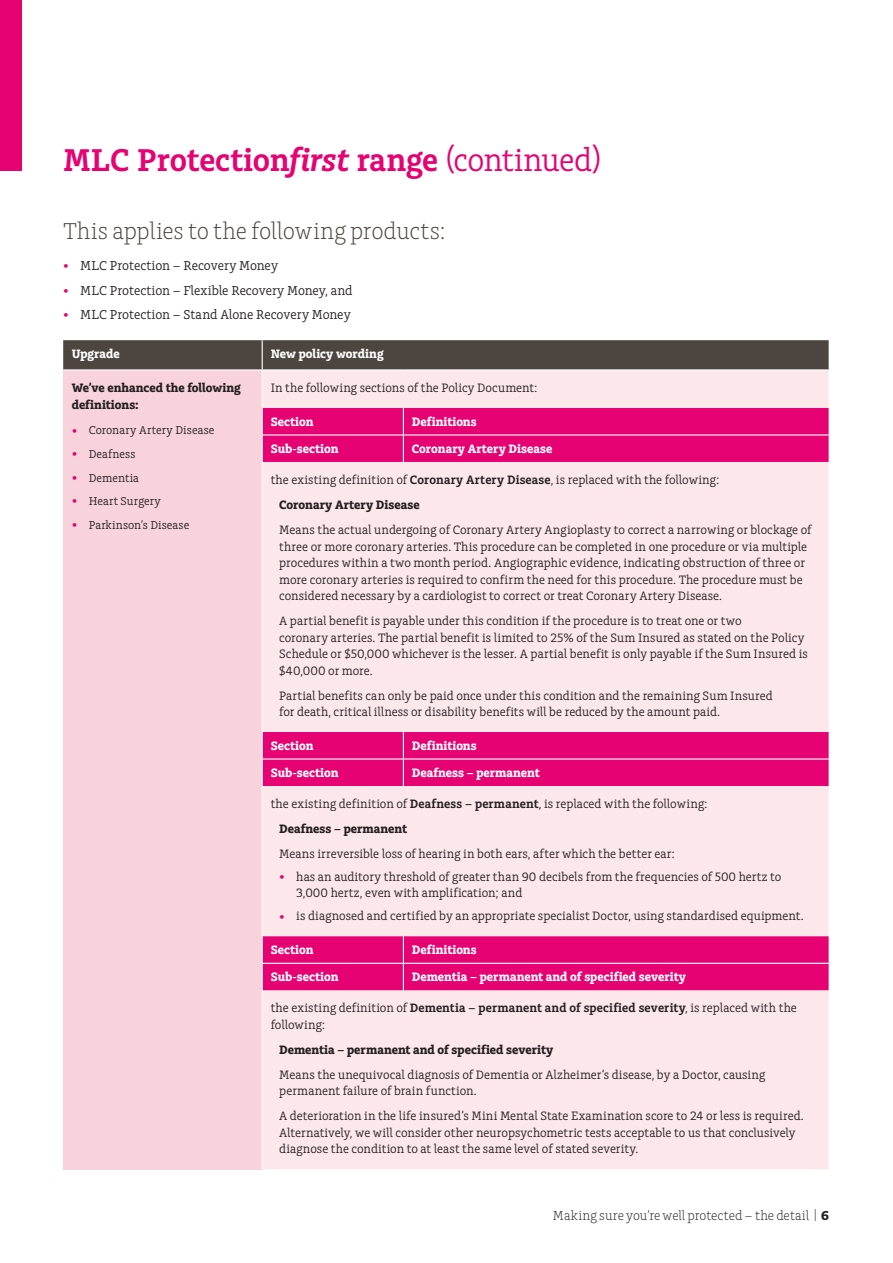
<style>
.page{position:relative;width:893px;height:1263px;background:#fff}
.page>*{position:absolute;margin:0;border:0;box-sizing:border-box;transform-origin:0 0}
.t1{font:600 33px "Charlie Std";letter-spacing:-.005em;color:#e60272}
.t2{font:300 24px "Charlie Std";letter-spacing:-.01em;color:#4d453f}
.t3{font:13.5px "Charlie Std";letter-spacing:-.005em;color:#231f20}
.t4{font:300 13.5px "Charlie Std";color:#231f20}
.t5{font:12.75px/16.5px "Charlie Std";color:#231f20}
.t6{font:700 12.75px "Charlie Std";color:#fff}
.t7{font:700 12.75px/16.5px "Charlie Std";color:#231f20}
.t8{font:12px "Charlie Std";letter-spacing:.005em;color:#231f20}
.s1{font-style:italic}
.s2{font-weight:400}
.s3{font-size:18px;color:#e60272}
.s4{font-weight:600}
.s5{font-weight:700}
</style>
<div class="page">
<div style="left:0;top:0;width:21px;height:171px;background:#e60272"></div>
<div style="left:63px;top:370px;width:199px;height:799px;background:#f8d3db"></div>
<div style="left:263px;top:370px;width:566px;height:799px;background:#fce7eb"></div>
<svg style="left:263px;top:408px;width:566px;height:582px;background:#f7b5d0"></svg>
<div style="left:63px;top:340px;width:766px;height:29px;background:#4d453f"></div>
<svg style="left:262px;top:408px;width:1px;height:54px"></svg>
<svg style="left:262px;top:732px;width:1px;height:54px"></svg>
<svg style="left:262px;top:936px;width:1px;height:54px"></svg>
<svg style="left:403px;top:408px;width:1px;height:54px"></svg>
<svg style="left:403px;top:732px;width:1px;height:54px"></svg>
<div style="left:403px;top:936px;width:426px;height:54px;background:#e60272"></div>
<hr style="left:262px;top:434px;width:141px;height:1px;background:#fff">
<hr style="left:403px;top:434px;width:426px;height:1px;background:#fff">
<hr style="left:262px;top:758px;width:141px;height:1px;background:#fff">
<hr style="left:262px;top:963px;width:141px;height:1px;background:#fff">
<hr style="left:403px;top:758px;width:426px;height:1px;background:#fff">
<hr style="left:403px;top:963px;width:426px;height:1px;background:#fff">
<h1 class="t1" style="left:63px;top:141px;width:540px">MLC Protection<span class="s1">first</span> range <span class="s2">(continued)</span></h1>
<h2 class="t2" style="left:63px;top:218px;width:384px">This applies to the following products:</h2>
<p class="t3" style="left:63px;top:258px;width:216px"><span class="s3">•</span> MLC Protection – Recovery Money</p>
<p class="t3" style="left:63px;top:282px;width:291px"><span class="s3">•</span> MLC Protection – Flexible Recovery Money, and</p>
<p class="t3" style="left:63px;top:307px;width:289px"><span class="s3">•</span> MLC Protection – Stand Alone Recovery Money</p>
<p class="t6" style="left:63px;top:346px;width:58px"><sup>•</sup> Upgrade</p>
<p class="t6" style="left:271px;top:346px;width:114px">New policy wording</p>
<p class="t7" style="left:72px;top:380px;width:171px">We’ve enhanced the following definitions:</p>
<p class="t8" style="left:72px;top:423px;width:144px"><span class="s3">•</span> Coronary Artery Disease</p>
<p class="t8" style="left:72px;top:447px;width:65px"><span class="s3">•</span> Deafness</p>
<p class="t8" style="left:72px;top:471px;width:69px"><span class="s3">•</span> Dementia</p>
<p class="t8" style="left:72px;top:494px;width:91px"><span class="s3">•</span> Heart Surgery</p>
<p class="t8" style="left:72px;top:518px;width:119px"><span class="s3">•</span> Parkinson’s Disease</p>
<p class="t5" style="left:271px;top:380px;width:269px">In the following sections of the Policy Document:</p>
<p class="t6" style="left:271px;top:414px;width:44px">Section</p>
<p class="t6" style="left:412px;top:414px;width:66px">Definitions</p>
<p class="t6" style="left:271px;top:441px;width:69px">Sub-section</p>
<p class="t6" style="left:412px;top:441px;width:142px">Coronary Artery Disease</p>
<p class="t5" style="left:279px;top:467px;width:442px;line-height:25px;text-indent:-9px">the existing definition of <span class="s4">Coronary Artery Disease</span>, is replaced with the following:<br><span class="s5">Coronary Artery Disease</span></p>
<p class="t5" style="left:279px;top:522px;width:534px">Means the actual undergoing of Coronary Artery Angioplasty to correct a narrowing or blockage of three or more coronary arteries. This procedure can be completed in one procedure or via multiple procedures within a two month period. Angiographic evidence, indicating obstruction of three or more coronary arteries is required to confirm the need for this procedure. The procedure must be considered necessary by a cardiologist to correct or treat Coronary Artery Disease.</p>
<p class="t5" style="left:279px;top:613px;width:530px">A partial benefit is payable under this condition if the procedure is to treat one or two<br>coronary arteries. The partial benefit is limited to 25% of the Sum Insured as stated on the Policy Schedule or $50,000 whichever is the lesser. A partial benefit is only payable if the Sum Insured is $40,000 or more.</p>
<p class="t5" style="left:279px;top:687px;width:495px">Partial benefits can only be paid once under this condition and the remaining Sum Insured for death, critical illness or disability benefits will be reduced by the amount paid.</p>
<p class="t6" style="left:271px;top:738px;width:44px">Section</p>
<p class="t6" style="left:412px;top:738px;width:66px">Definitions</p>
<p class="t6" style="left:271px;top:765px;width:69px">Sub-section</p>
<p class="t6" style="left:412px;top:765px;width:129px">Deafness – permanent</p>
<p class="t5" style="left:279px;top:791px;width:430px;line-height:25px;text-indent:-9px">the existing definition of <span class="s4">Deafness – permanent</span>, is replaced with the following:<br><span class="s5">Deafness – permanent</span></p>
<p class="t5" style="left:279px;top:846px;width:397px">Means irreversible loss of hearing in both ears, after which the better ear:</p>
<p class="t5" style="left:296px;top:869px;width:487px;text-indent:-17px"><span class="s3">•</span> has an auditory threshold of greater than 90 decibels from the frequencies of 500 hertz to<br>3,000 hertz, even with amplification; and</p>
<p class="t5" style="left:279px;top:908px;width:526px"><span class="s3">•</span> is diagnosed and certified by an appropriate specialist Doctor, using standardised equipment.</p>
<p class="t6" style="left:271px;top:942px;width:44px">Section</p>
<p class="t6" style="left:412px;top:942px;width:66px">Definitions</p>
<p class="t6" style="left:271px;top:969px;width:69px">Sub-section</p>
<p class="t6" style="left:412px;top:969px;width:276px">Dementia – permanent and of specified severity</p>
<p class="t5" style="left:271px;top:1000px;width:528px">the existing definition of <span class="s4">Dementia – permanent and of specified severity</span>, is replaced with the following:</p>
<p class="t7" style="left:279px;top:1041px;width:276px">Dementia – permanent and of specified severity</p>
<p class="t5" style="left:279px;top:1066px;width:488px">Means the unequivocal diagnosis of Dementia or Alzheimer’s disease, by a Doctor, causing permanent failure of brain function.</p>
<p class="t5" style="left:279px;top:1108px;width:526px">A deterioration in the life insured’s Mini Mental State Examination score to 24 or less is required.<br>Alternatively, we will consider other neuropsychometric tests acceptable to us that conclusively diagnose the condition to at least the same level of stated severity.</p>
<p class="t4" style="left:553px;top:1208px;width:278px">Making sure you’re well protected – the detail | <span class="s5">6</span></p>
</div>
